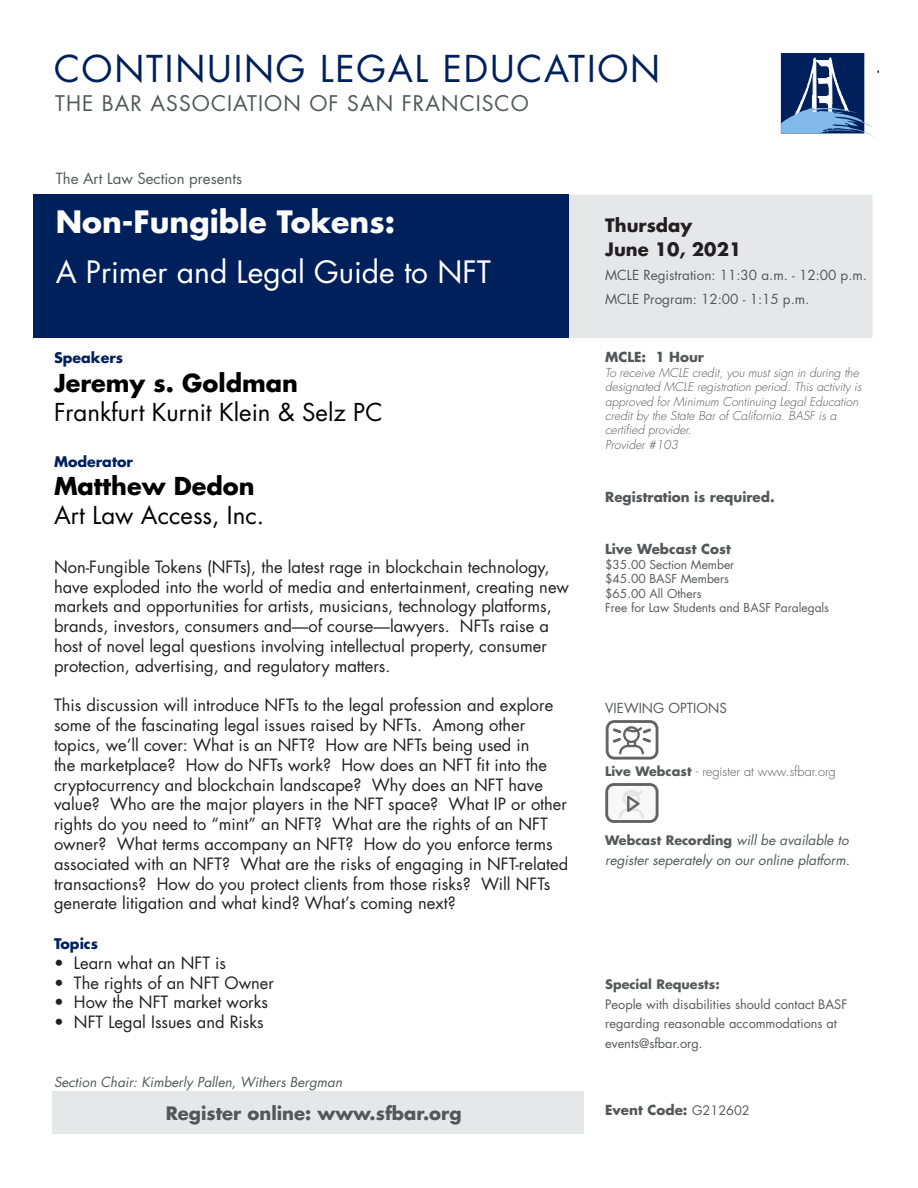
<style>
.page{position:relative;width:918px;height:1188px;background:#fff}
.page>*{position:absolute;margin:0;border:0;box-sizing:border-box;transform-origin:0 0}
.t1{font:36px "Futura";letter-spacing:.05em;color:#00205b}
.t2{font:30px "Futura";color:#fff}
.t3{font:700 30px "Futura";color:#fff}
.speakers_-_label{font:24px "Futura";color:#000}
.speakers_-_label-2{font:700 24px "Futura";color:#000}
.t4{font:21px "Futura";letter-spacing:.05em;color:#54575a}
.Paragraph_Style_1{font:700 18px "Futura";color:#54575a}
.date{font:700 18px/24px "Futura";color:#231f20}
.speakers_-_label-3{font:16.5px/19.8px "Futura";color:#231f20}
.section_presenting{font:15px "Futura";color:#54575a}
.speakers_-_label-4{font:700 14.25px "Futura";color:#00205b}
.location-_label{font:italic 13.5px/19.5px "Futura";color:#54575a}
.time{font:13.5px "Futura";color:#54575a}
.speakers_-_label-5{font:italic 13.5px "Futura";color:#54575a}
.MCLE_-_label{font:700 13.5px "Futura";color:#54575a}
.Details_no_paragraph{font:700 13.5px "Futura";color:#54575a}
.Details_w_paragraphs{font:700 13.5px "Futura";color:#54575a}
.Details_no_paragraph-2{font:13.5px "Futura";color:#57585a}
.Details_w_paragraphs-2{font:12.75px/19.5px "Futura";color:#57585a}
.location-_label-2{font:300 12.75px "Futura";color:#57585a}
.MCLE_-_label-2{font:italic 300 12px/14.4px "Futura";color:#57585a}
.MCLE_-_label-3{font:12px/14.4px "Futura";color:#57585a}
.s1{font-weight:700}
.s2{font-weight:700;font-style:normal;font-size:12.75px;color:#57585a}
.s3{font-weight:400;font-size:12.75px;color:#57585a}
</style>
<div class="page">
<div style="left:781px;top:54px;width:83px;height:79px;border:1px solid #00205b"></div>
<svg style="left:781px;top:57px;width:97px;height:81px"></svg>
<div style="left:33px;top:195px;width:536px;height:143px;background:#00205b"></div>
<div style="left:569px;top:195px;width:304px;height:143px;background:#e6e7e9"></div>
<div style="left:53px;top:1091px;width:531px;height:43px;background:#e6e7e9"></div>
<svg style="left:610px;top:726px;width:41px;height:30px"></svg>
<div style="left:606px;top:720px;width:52px;height:40px;border:3px solid #231f20;border-radius:7px"></div>
<svg style="left:605px;top:783px;width:54px;height:40px"></svg>
<p class="t1" style="left:54px;top:44px;width:608px">CONTINUING LEGAL EDUCATION</p>
<p class="t4" style="left:55px;top:89px;width:475px">THE BAR ASSOCIATION OF SAN FRANCISCO</p>
<p class="section_presenting" style="left:56px;top:168px;width:188px">The Art Law Section presents</p>
<p class="t3" style="left:56px;top:201px;width:341px">Non-Fungible Tokens:</p>
<p class="t2" style="left:56px;top:251px;width:437px">A Primer and Legal Guide to NFT</p>
<p class="speakers_-_label-4" style="left:54px;top:348px;width:71px">Speakers</p>
<p class="speakers_-_label-2" style="left:54px;top:366px;width:246px">Jeremy s. Goldman</p>
<p class="speakers_-_label" style="left:54px;top:395px;width:330px">Frankfurt Kurnit Klein &amp; Selz PC</p>
<p class="speakers_-_label-4" style="left:54px;top:451px;width:81px">Moderator</p>
<p class="speakers_-_label-2" style="left:54px;top:470px;width:202px">Matthew Dedon</p>
<p class="speakers_-_label" style="left:54px;top:499px;width:212px">Art Law Access, Inc.</p>
<p class="speakers_-_label-3" style="left:54px;top:557px;width:517px">Non-Fungible Tokens (NFTs), the latest rage in blockchain technology, have exploded into the world of media and entertainment, creating new markets and opportunities for artists, musicians, technology platforms, brands, investors, consumers and—of course—lawyers. NFTs raise a host of novel legal questions involving intellectual property, consumer protection, advertising, and regulatory matters.</p>
<p class="speakers_-_label-3" style="left:54px;top:695px;width:516px">This discussion will introduce NFTs to the legal profession and explore some of the fascinating legal issues raised by NFTs. Among other topics, we’ll cover: What is an NFT? How are NFTs being used in<br>the marketplace? How do NFTs work? How does an NFT fit into the cryptocurrency and blockchain landscape? Why does an NFT have value? Who are the major players in the NFT space? What IP or other rights do you need to “mint” an NFT? What are the rights of an NFT owner? What terms accompany an NFT? How do you enforce terms associated with an NFT? What are the risks of engaging in NFT-related transactions? How do you protect clients from those risks? Will NFTs generate litigation and what kind? What’s coming next?</p>
<p class="speakers_-_label-4" style="left:54px;top:934px;width:46px">Topics</p>
<p class="speakers_-_label-3" style="left:54px;top:953px;width:174px">• Learn what an NFT is</p>
<p class="speakers_-_label-3" style="left:54px;top:972px;width:222px">• The rights of an NFT Owner</p>
<p class="speakers_-_label-3" style="left:54px;top:992px;width:216px">• How the NFT market works</p>
<p class="speakers_-_label-3" style="left:54px;top:1012px;width:211px">• NFT Legal Issues and Risks</p>
<p class="speakers_-_label-5" style="left:54px;top:1072px;width:290px">Section Chair: Kimberly Pallen, Withers Bergman</p>
<p class="Paragraph_Style_1" style="left:166px;top:1101px;width:298px">Register online: www.sfbar.org</p>
<p class="date" style="left:605px;top:213px;width:138px">Thursday<br>June 10, 2021</p>
<p class="time" style="left:605px;top:266px;width:263px">MCLE Registration: 11:30 a.m. - 12:00 p.m.</p>
<p class="time" style="left:605px;top:290px;width:206px">MCLE Program: 12:00 - 1:15 p.m.</p>
<p class="MCLE_-_label" style="left:605px;top:348px;width:100px">MCLE: 1 Hour</p>
<p class="MCLE_-_label-2" style="left:605px;top:365px;width:258px">To receive MCLE credit, you must sign in during the designated MCLE registration period. This activity is approved for Minimum Continuing Legal Education credit by the State Bar of California. BASF is a certified provider.<br>Provider #103</p>
<p class="Details_no_paragraph" style="left:605px;top:487px;width:171px">Registration is required.</p>
<p class="MCLE_-_label" style="left:605px;top:540px;width:127px">Live Webcast Cost</p>
<p class="MCLE_-_label-3" style="left:605px;top:557px;width:225px">$35.00 Section Member<br>$45.00 BASF Members<br>$65.00 All Others<br>Free for Law Students and BASF Paralegals</p>
<p class="Details_no_paragraph-2" style="left:605px;top:699px;width:123px">VIEWING OPTIONS</p>
<p class="location-_label-2" style="left:605px;top:764px;width:232px"><span class="s1">Live Webcast</span> - register at www.sfbar.org</p>
<p class="location-_label" style="left:605px;top:831px;width:246px"><span class="s2">Webcast Recording</span> will be available to register seperately on our online platform.</p>
<p class="Details_w_paragraphs-2" style="left:605px;top:975px;width:244px"><span class="s1">Special Requests:<br></span>People with disabilities should contact BASF regarding reasonable accommodations at events@sfbar.org.</p>
<p class="Details_w_paragraphs" style="left:605px;top:1101px;width:146px">Event Code: <span class="s3">G212602</span></p>
</div>
